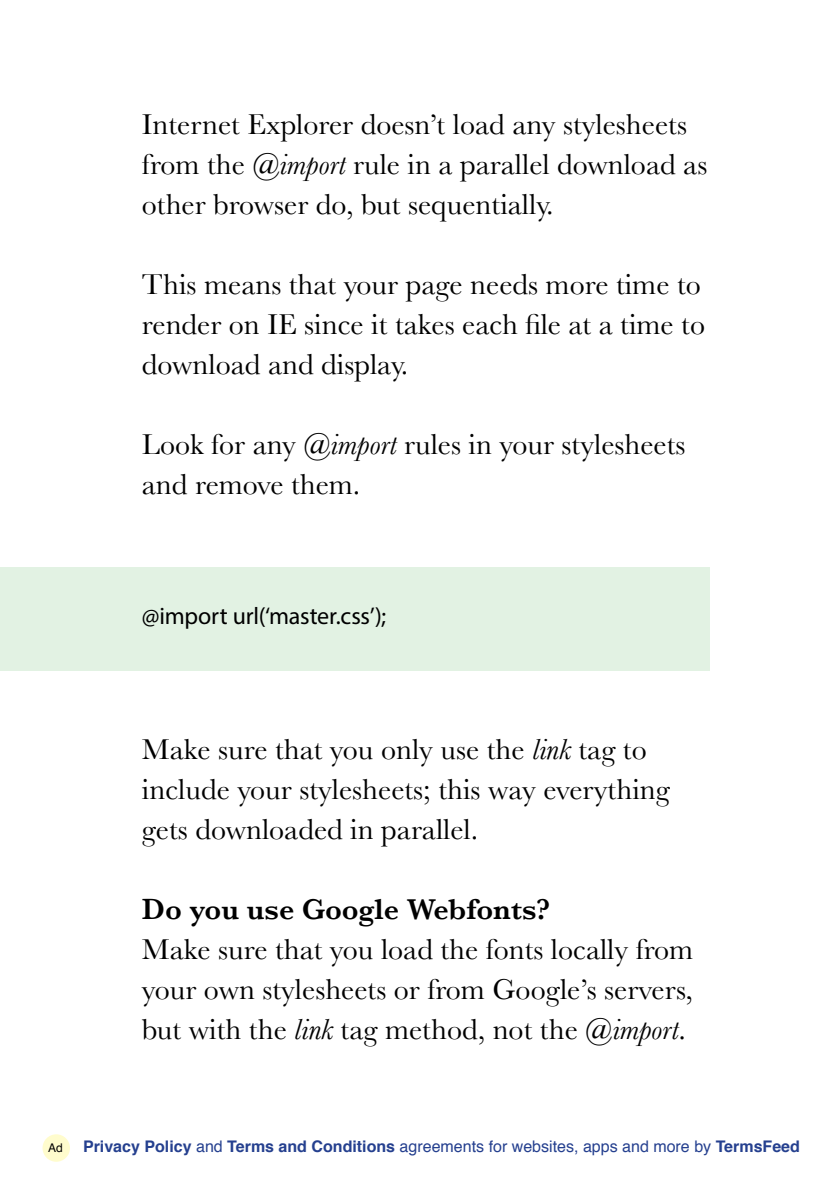
<style>
.page{position:relative;width:840px;height:1191px;background:#fff}
.page>*{position:absolute;margin:0;border:0;box-sizing:border-box;transform-origin:0 0}
.t1{font:30px/40px "Baskerville";color:#000}
.t2{font:600 30px "Baskerville";color:#000}
.t3{font:24px "Myriad Pro";letter-spacing:-.01em;color:#000}
.t4{font:700 16px "Helvetica";color:#25408f}
.s1{font-style:italic}
.s2{font-weight:400;font-size:12px;color:#000}
.s3{font-weight:400}
</style>
<div class="page">
<div style="left:0;top:567px;width:709px;height:103px;background:#e2f2e3"></div>
<div style="left:42px;top:1134px;width:28px;height:27px;background:#fffccd;border-radius:50%"></div>
<p class="t1" style="left:142px;top:104px;width:566px">Internet Explorer doesn’t load any stylesheets from the <span class="s1">@import</span> rule in a parallel download as other browser do, but sequentially.</p>
<p class="t1" style="left:142px;top:264px;width:564px">This means that your page needs more time to render on IE since it takes each file at a time to download and display.</p>
<p class="t1" style="left:142px;top:424px;width:545px">Look for any <span class="s1">@import</span> rules in your stylesheets and remove them.</p>
<p class="t3" style="left:142px;top:601px;width:245px">@import url(‘master.css’);</p>
<p class="t1" style="left:142px;top:729px;width:529px">Make sure that you only use the <span class="s1">link</span> tag to include your stylesheets; this way everything gets downloaded in parallel.</p>
<p class="t2" style="left:142px;top:891px;width:409px">Do you use Google Webfonts?</p>
<p class="t1" style="left:142px;top:929px;width:552px;text-align:justify">Make sure that you load the fonts locally from your own stylesheets or from Google’s servers, but with the <span class="s1">link</span> tag method, not the <span class="s1">@import</span>.</p>
<p class="t4" style="left:48px;top:1133px;width:752px"><span class="s2">Ad</span> Privacy Policy <span class="s3">and</span> Terms and Conditions <span class="s3">agreements for websites, apps and more by</span> TermsFeed</p>
</div>
